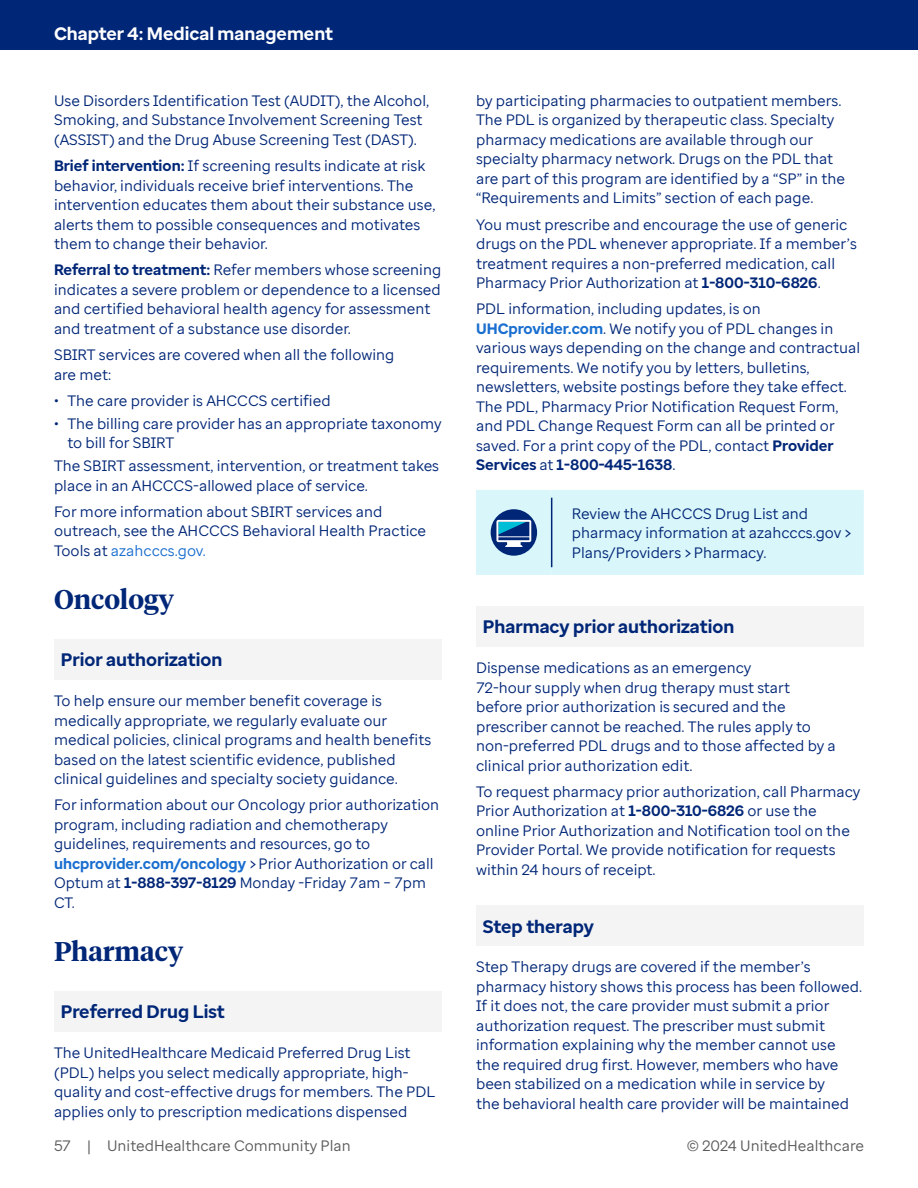
<style>
.page{position:relative;width:918px;height:1188px;background:#fff}
.page>*{position:absolute;margin:0;border:0;box-sizing:border-box;transform-origin:0 0}
.H4{font:600 27px "UHC Serif Headline";color:#002677}
.H5_Sans_Gray_Shading{font:700 18px "Enterprise Sans";color:#002677}
.t1{font:700 18px "Enterprise Sans";color:#fff}
.Body{font:15px/19.5px "Enterprise Sans";color:#002677}
.t2{font:15px "Enterprise Sans";color:#5a5a5a}
.s1{font-weight:700}
.s2{color:#196ecf}
.s3{font-weight:700;color:#196ecf}
</style>
<div class="page">
<div style="left:0;top:0;width:918px;height:49px;background:#002677"></div>
<div style="left:54px;top:639px;width:388px;height:41px;background:#f4f4f4"></div>
<div style="left:54px;top:991px;width:388px;height:41px;background:#f4f4f4"></div>
<div style="left:476px;top:606px;width:388px;height:41px;background:#f4f4f4"></div>
<div style="left:476px;top:905px;width:388px;height:41px;background:#f4f4f4"></div>
<div style="left:476px;top:490px;width:76px;height:7px;background:#d9f6fa"></div>
<div style="left:476px;top:567px;width:76px;height:8px;background:#d9f6fa"></div>
<div style="left:552px;top:490px;width:312px;height:7px;background:#d9f6fa"></div>
<div style="left:552px;top:567px;width:312px;height:8px;background:#d9f6fa"></div>
<svg style="left:476px;top:497px;width:388px;height:71px;background:#ceecf3"></svg>
<p class="t1" style="left:54px;top:22px;width:281px">Chapter 4: Medical management</p>
<p class="Body" style="left:54px;top:91px;width:377px">Use Disorders Identification Test (AUDIT), the Alcohol,<br>Smoking, and Substance Involvement Screening Test (ASSIST) and the Drug Abuse Screening Test (DAST).</p>
<p class="Body" style="left:54px;top:156px;width:383px"><span class="s1">Brief intervention:</span> If screening results indicate at risk behavior, individuals receive brief interventions. The intervention educates them about their substance use, alerts them to possible consequences and motivates them to change their behavior.</p>
<p class="Body" style="left:54px;top:260px;width:389px"><span class="s1">Referral to treatment:</span> Refer members whose screening indicates a severe problem or dependence to a licensed and certified behavioral health agency for assessment and treatment of a substance use disorder.</p>
<p class="Body" style="left:54px;top:345px;width:342px">SBIRT services are covered when all the following are met:</p>
<p class="Body" style="left:54px;top:391px;width:278px">• The care provider is AHCCCS certified</p>
<p class="Body" style="left:68px;top:414px;width:376px;text-indent:-14px">• The billing care provider has an appropriate taxonomy to bill for SBIRT</p>
<p class="Body" style="left:54px;top:456px;width:387px">The SBIRT assessment, intervention, or treatment takes place in an AHCCCS-allowed place of service.</p>
<p class="Body" style="left:54px;top:502px;width:374px">For more information about SBIRT services and outreach, see the AHCCCS Behavioral Health Practice<br>Tools at <span class="s2">azahcccs.gov.</span></p>
<p class="H4" style="left:54px;top:580px;width:122px">Oncology</p>
<p class="H5_Sans_Gray_Shading" style="left:61px;top:648px;width:163px">Prior authorization</p>
<p class="Body" style="left:54px;top:691px;width:379px">To help ensure our member benefit coverage is medically appropriate, we regularly evaluate our medical policies, clinical programs and health benefits based on the latest scientific evidence, published clinical guidelines and specialty society guidance.</p>
<p class="Body" style="left:54px;top:795px;width:387px">For information about our Oncology prior authorization program, including radiation and chemotherapy guidelines, requirements and resources, go to <span class="s3">uhcprovider.com/oncology</span> &gt; Prior Authorization or call Optum at <span class="s1">1-888-397-8129</span> Monday -Friday 7am – 7pm CT.</p>
<p class="H4" style="left:54px;top:932px;width:131px">Pharmacy</p>
<p class="H5_Sans_Gray_Shading" style="left:61px;top:1000px;width:166px">Preferred Drug List</p>
<p class="Body" style="left:54px;top:1043px;width:383px">The UnitedHealthcare Medicaid Preferred Drug List (PDL) helps you select medically appropriate, high&shy;quality and cost-effective drugs for members. The PDL applies only to prescription medications dispensed</p>
<p class="Body" style="left:476px;top:91px;width:371px">by participating pharmacies to outpatient members.<br>The PDL is organized by therapeutic class. Specialty pharmacy medications are available through our specialty pharmacy network. Drugs on the PDL that are part of this program are identified by a “SP” in the “Requirements and Limits” section of each page.</p>
<p class="Body" style="left:476px;top:215px;width:382px">You must prescribe and encourage the use of generic drugs on the PDL whenever appropriate. If a member’s treatment requires a non-preferred medication, call Pharmacy Prior Authorization at <span class="s1">1-800-310-6826</span>.</p>
<p class="Body" style="left:476px;top:299px;width:386px">PDL information, including updates, is on <span class="s3">UHCprovider.com</span>. We notify you of PDL changes in various ways depending on the change and contractual requirements. We notify you by letters, bulletins, newsletters, website postings before they take effect.<br>The PDL, Pharmacy Prior Notification Request Form, and PDL Change Request Form can all be printed or saved. For a print copy of the PDL, contact <span class="s1">Provider Services</span> at <span class="s1">1-800-445-1638</span>.</p>
<p class="Body" style="left:572px;top:504px;width:280px">Review the AHCCCS Drug List and pharmacy information at azahcccs.gov &gt;<br>Plans/Providers &gt; Pharmacy.</p>
<p class="H5_Sans_Gray_Shading" style="left:483px;top:615px;width:253px">Pharmacy prior authorization</p>
<p class="Body" style="left:476px;top:658px;width:361px">Dispense medications as an emergency<br>72-hour supply when drug therapy must start before prior authorization is secured and the prescriber cannot be reached. The rules apply to non-preferred PDL drugs and to those affected by a clinical prior authorization edit.</p>
<p class="Body" style="left:476px;top:782px;width:386px">To request pharmacy prior authorization, call Pharmacy Prior Authorization at <span class="s1">1-800-310-6826</span> or use the online Prior Authorization and Notification tool on the Provider Portal. We provide notification for requests within 24 hours of receipt.</p>
<p class="H5_Sans_Gray_Shading" style="left:483px;top:915px;width:113px">Step therapy</p>
<p class="Body" style="left:476px;top:957px;width:388px">Step Therapy drugs are covered if the member’s pharmacy history shows this process has been followed.<br>If it does not, the care provider must submit a prior authorization request. The prescriber must submit information explaining why the member cannot use the required drug first. However, members who have been stabilized on a medication while in service by<br>the behavioral health care provider will be maintained</p>
<p class="t2" style="left:54px;top:1136px;width:298px">57 | UnitedHealthcare Community Plan</p>
<p class="t2" style="left:687px;top:1136px;width:178px">© 2024 UnitedHealthcare</p>
</div>
